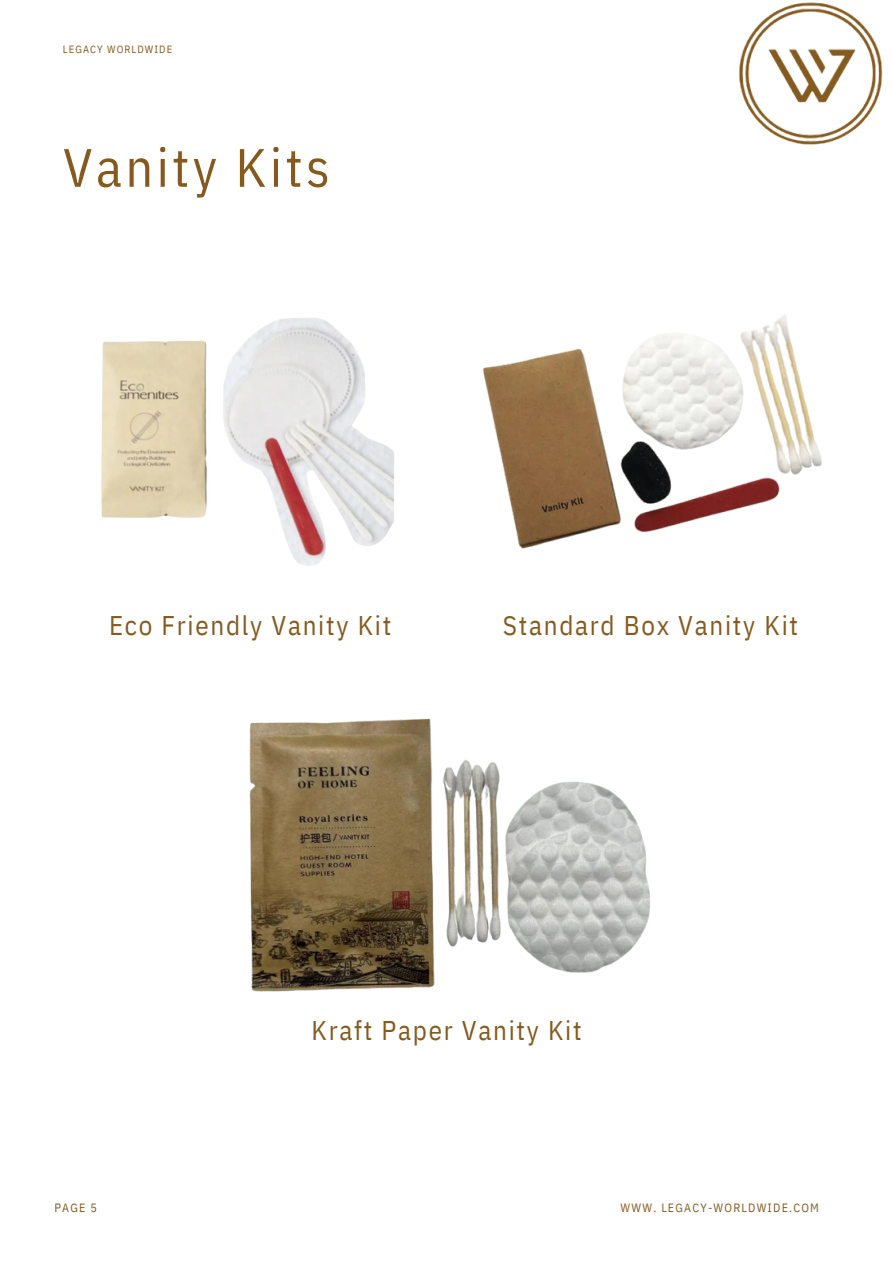
<style>
.page{position:relative;width:893px;height:1264px;background:#fff}
.page>*{position:absolute;margin:0;border:0;box-sizing:border-box;transform-origin:0 0}
.t1{font:54px "IBM Plex Sans Cond";letter-spacing:.065em;color:#865a1e}
.t2{font:27px "IBM Plex Sans Cond";letter-spacing:.065em;color:#865a1e}
.t3{font:27px "IBM Plex Sans Cond";letter-spacing:.065em;color:#855a1e}
.t4{font:12px "IBM Plex Sans Cond";letter-spacing:.105em;color:#865a1e}
.t5{font:10.5px "IBM Plex Sans Cond";letter-spacing:.105em;color:#865a1e}
</style>
<div class="page">
<img style="left:739px;top:2px;width:144px;height:143px">
<img style="left:101px;top:318px;width:293px;height:248px">
<img style="left:483px;top:314px;width:339px;height:235px">
<img style="left:249px;top:718px;width:401px;height:274px">
<p class="t5" style="left:63px;top:43px;width:111px">LEGACY WORLDWIDE</p>
<h2 class="t1" style="left:63px;top:131px;width:268px">Vanity Kits</h2>
<h2 class="t2" style="left:109px;top:607px;width:284px">Eco Friendly Vanity Kit</h2>
<p class="t2" style="left:503px;top:607px;width:296px">Standard Box Vanity Kit</p>
<p class="t3" style="left:311px;top:1012px;width:271px">Kraft Paper Vanity Kit</p>
<p class="t4" style="left:54px;top:1199px;width:44px">PAGE 5</p>
<p class="t4" style="left:620px;top:1199px;width:200px">WWW. LEGACY-WORLDWIDE.COM</p>
</div>
